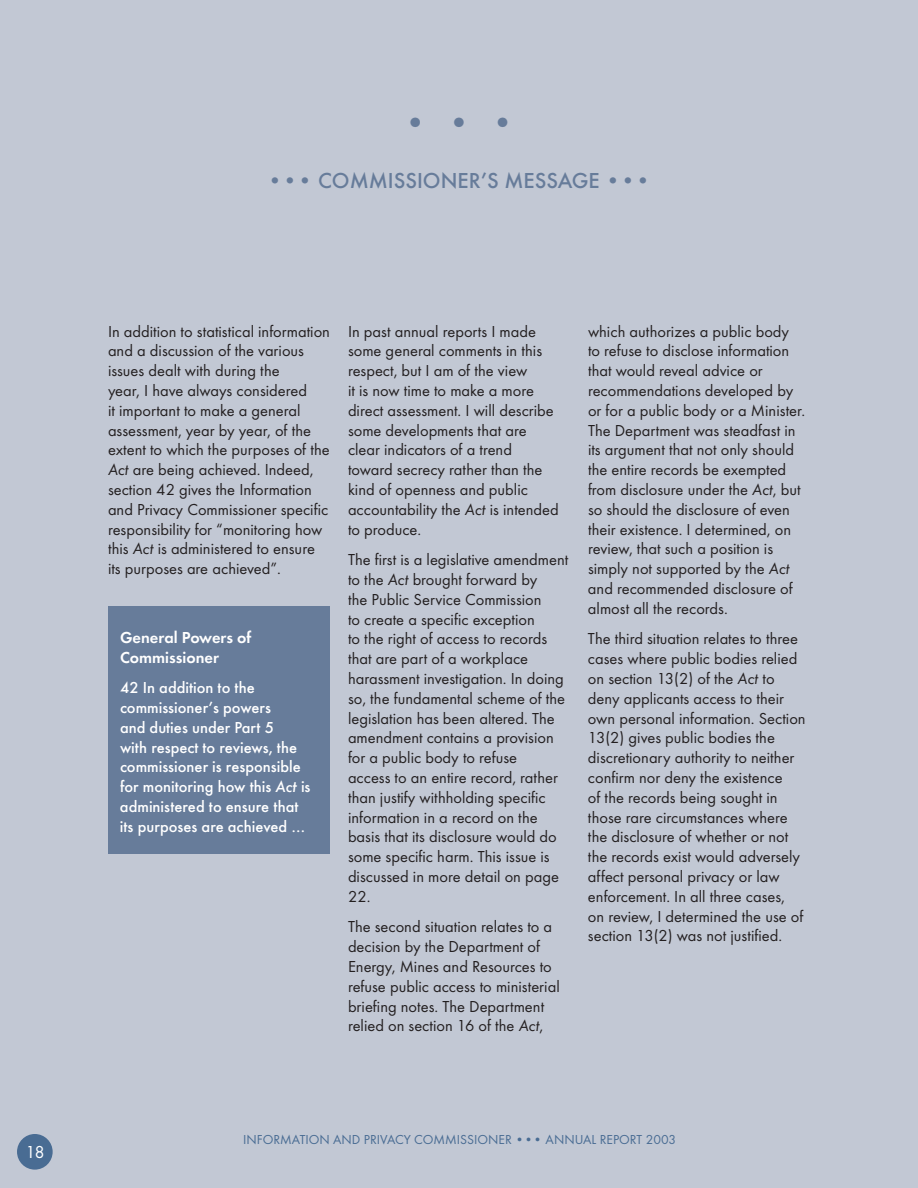
<style>
.page{position:relative;width:918px;height:1188px;background:#c2c8d4}
.page>*{position:absolute;margin:0;border:0;box-sizing:border-box;transform-origin:0 0}
.t1{font:700 34.5px "Futura T";color:#677c9a}
.t2{font:500 22.5px "Futura T";color:#677c9a}
.t3{font:18px "Futura T";color:#fff}
.t4{font:16.5px/19.8px "Futura T";color:#231f20}
.t5{font:500 16.5px/19.8px "Futura T";color:#fff}
.t6{font:600 16.5px/19.8px "Futura T";color:#fff}
.t7{font:13.5px "Futura T";color:#496c93}
.s1{font-style:italic}
</style>
<div class="page">
<div style="left:17px;top:1134px;width:36px;height:36px;background:#496c93;border-radius:50%"></div>
<div style="left:108px;top:606px;width:222px;height:247px;background:#677c9a"></div>
<p class="t3" style="left:25px;top:1142px;width:21px">18</p>
<h1 class="t1" style="left:404px;top:102px;width:112px">•••</h1>
<h2 class="t2" style="left:267px;top:167px;width:385px">••• COMMISSIONER’S MESSAGE •••</h2>
<p class="t4" style="left:108px;top:321px;width:224px">In addition to statistical information and a discussion of the various issues dealt with during the<br>year, I have always considered<br>it important to make a general assessment, year by year, of the extent to which the purposes of the<br><span class="s1">Act</span> are being achieved. Indeed, section 42 gives the Information and Privacy Commissioner specific responsibility for “monitoring how this <span class="s1">Act</span> is administered to ensure its purposes are achieved”.</p>
<p class="t4" style="left:348px;top:321px;width:212px">In past annual reports I made some general comments in this respect, but I am of the view<br>it is now time to make a more direct assessment. I will describe some developments that are clear indicators of a trend toward secrecy rather than the kind of openness and public accountability the <span class="s1">Act</span> is intended to produce.</p>
<p class="t4" style="left:348px;top:550px;width:222px">The first is a legislative amendment to the <span class="s1">Act</span> brought forward by<br>the Public Service Commission<br>to create a specific exception<br>to the right of access to records that are part of a workplace harassment investigation. In doing so, the fundamental scheme of the legislation has been altered. The amendment contains a provision for a public body to refuse<br>access to an entire record, rather than justify withholding specific information in a record on the basis that its disclosure would do some specific harm. This issue is discussed in more detail on page<br>22.</p>
<p class="t4" style="left:348px;top:917px;width:213px">The second situation relates to a decision by the Department of<br>Energy, Mines and Resources to refuse public access to ministerial briefing notes. The Department relied on section 16 of the <span class="s1">Act</span>,</p>
<p class="t6" style="left:120px;top:627px;width:133px">General Powers of<br>Commissioner</p>
<p class="t5" style="left:120px;top:678px;width:192px">42 In addition to the commissioner’s powers<br>and duties under Part 5<br>with respect to reviews, the commissioner is responsible for monitoring how this <span class="s1">Act</span> is administered to ensure that its purposes are achieved …</p>
<p class="t4" style="left:588px;top:321px;width:219px">which authorizes a public body to refuse to disclose information that would reveal advice or recommendations developed by or for a public body or a Minister.<br>The Department was steadfast in its argument that not only should the entire records be exempted from disclosure under the <span class="s1">Act</span>, but so should the disclosure of even their existence. I determined, on review, that such a position is simply not supported by the <span class="s1">Act </span>and recommended disclosure of almost all the records.</p>
<p class="t4" style="left:588px;top:629px;width:219px">The third situation relates to three cases where public bodies relied on section 13(2) of the <span class="s1">Act</span> to deny applicants access to their own personal information. Section<br>13(2) gives public bodies the discretionary authority to neither confirm nor deny the existence<br>of the records being sought in those rare circumstances where the disclosure of whether or not the records exist would adversely affect personal privacy or law enforcement. In all three cases,<br>on review, I determined the use of section 13(2) was not justified.</p>
<p class="t7" style="left:243px;top:1132px;width:435px">INFORMATION AND PRIVACY COMMISSIONER ••• ANNUAL REPORT 2003</p>
</div>
